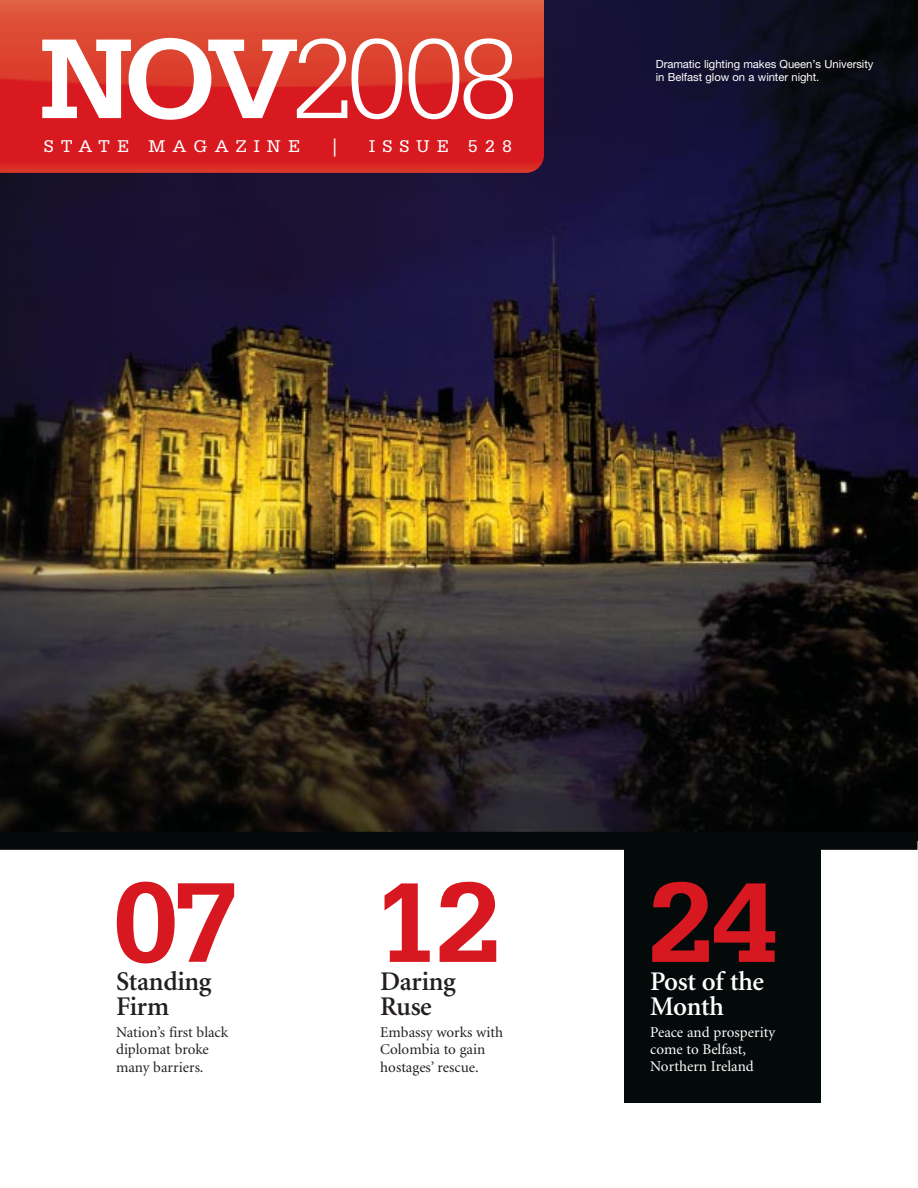
<style>
.page{position:relative;width:918px;height:1188px;background:#fff}
.page>*{position:absolute;margin:0;border:0;box-sizing:border-box;transform-origin:0 0}
.t1{font:300 120px "Serifa";color:#fff}
.t2{font:700 120px "Serifa";color:#d81820}
.t3{font:600 27px/25.5px "Minion";letter-spacing:-.015em;color:#231f20}
.t4{font:600 27px/25.5px "Minion";letter-spacing:-.015em;color:#fff}
.t5{font:18px "Serifa";letter-spacing:.395em;color:#fff}
.t6{font:15px/17.2px "Minion";color:#231f20}
.t7{font:15px/17.2px "Minion";color:#fff}
.t8{font:11.25px/12.8px "Helvetica Neue LT Pro";letter-spacing:-.005em;color:#fff}
.s1{font-weight:700}
</style>
<div class="page">
<div style="left:624px;top:824px;width:197px;height:278px;background:#04090a"></div>
<img style="left:0;top:0;width:918px;height:832px">
<div style="left:0;top:832px;width:918px;height:18px;background:#04090a"></div>
<img style="left:0;top:0;width:544px;height:173px">
<h1 class="t1" style="left:40px;top:40px;width:480px"><span class="s1">NOV</span>2008</h1>
<p class="t5" style="left:44px;top:140px;width:258px">STATE MAGAZINE</p>
<p class="t5" style="left:333px;top:140px;width:5px">|</p>
<p class="t5" style="left:369px;top:140px;width:144px">ISSUE 528</p>
<p class="t8" style="left:656px;top:59px;width:219px">Dramatic lighting makes Queen’s University in Belfast glow on a winter night.</p>
<h1 class="t2" style="left:112px;top:882px;width:128px">07</h1>
<h2 class="t3" style="left:116px;top:971px;width:97px">Standing<br>Firm</h2>
<p class="t6" style="left:116px;top:1025px;width:114px">Nation’s first black diplomat broke many barriers.</p>
<h1 class="t2" style="left:372px;top:882px;width:132px">12</h1>
<h2 class="t3" style="left:380px;top:971px;width:77px">Daring<br>Ruse</h2>
<p class="t6" style="left:380px;top:1025px;width:124px">Embassy works with<br>Colombia to gain hostages’ rescue.</p>
<h1 class="t2" style="left:648px;top:882px;width:132px">24</h1>
<h2 class="t4" style="left:650px;top:970px;width:115px">Post of the<br>Month</h2>
<p class="t7" style="left:650px;top:1025px;width:126px">Peace and prosperity come to Belfast,<br>Northern Ireland</p>
</div>
